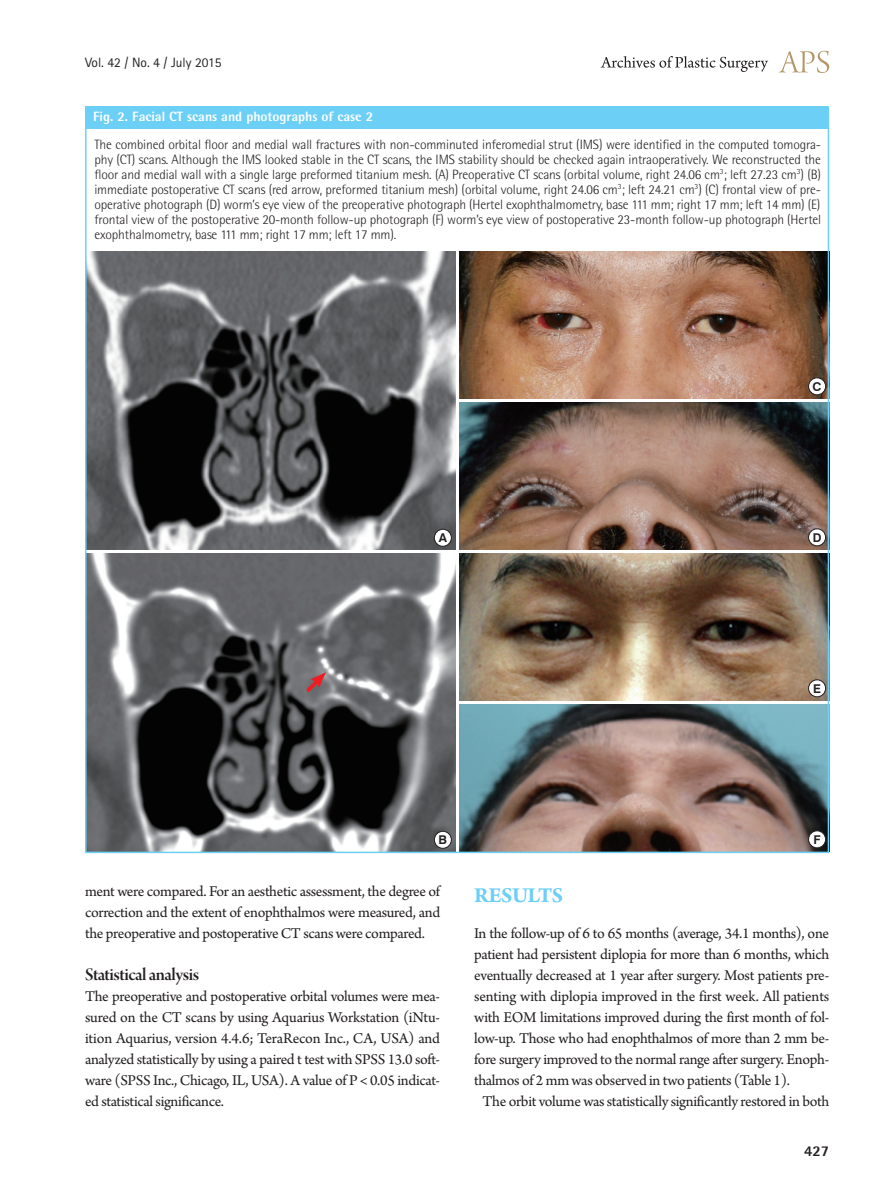
<style>
.page{position:relative;width:893px;height:1191px;background:#fff}
.page>*{position:absolute;margin:0;border:0;box-sizing:border-box;transform-origin:0 0}
.대제목{font:700 22.5px "Arno Pro";letter-spacing:-.02em;color:#6bcff6}
.중제목{font:18.75px "Arno Pro Smbd Display";letter-spacing:-.025em;color:#231f20}
.본문{font:15.75px/21px "Arno Pro";letter-spacing:-.02em;color:#231f20;text-align:justify}
.t1{font:800 15px "Rotis Semi Sans Std";color:#231f20}
.그림설명{font:300 13.5px/15px "Rotis Semi Sans Std";letter-spacing:-.01em;color:#231f20;text-align:justify}
.표그림제목{font:800 13.5px "Rotis Semi Sans Std";color:#fff}
.t2{font:13.5px "Rotis Sans Serif Std";color:#231f20}
.t3{font:700 12.15px "Swiss 721 BT";color:#231f20}
</style>
<div class="page">
<svg style="left:779px;top:51px;width:50px;height:22px"></svg>
<svg style="left:601px;top:56px;width:167px;height:16px"></svg>
<div style="left:85px;top:106px;width:743px;height:23px;background:#6bcff6"></div>
<img style="left:88px;top:252px;width:367px;height:297px">
<img style="left:459px;top:252px;width:367px;height:146px">
<img style="left:459px;top:403px;width:367px;height:146px">
<img style="left:459px;top:554px;width:367px;height:146px">
<img style="left:459px;top:704px;width:367px;height:146px">
<img style="left:88px;top:554px;width:367px;height:296px">
<div style="left:434px;top:529px;width:17px;height:17px;background:#fff;border-radius:50%"></div>
<div style="left:434px;top:529px;width:18px;height:17px;border:1px solid #231f20;border-radius:50%"></div>
<div style="left:809px;top:378px;width:17px;height:17px;background:#fff;border-radius:50%"></div>
<div style="left:808px;top:377px;width:18px;height:18px;border:1px solid #231f20;border-radius:50%"></div>
<div style="left:809px;top:529px;width:17px;height:17px;background:#fff;border-radius:50%"></div>
<div style="left:808px;top:528px;width:18px;height:18px;border:1px solid #231f20;border-radius:50%"></div>
<div style="left:809px;top:680px;width:17px;height:17px;background:#fff;border-radius:50%"></div>
<div style="left:808px;top:679px;width:18px;height:18px;border:1px solid #231f20;border-radius:50%"></div>
<div style="left:809px;top:831px;width:17px;height:17px;background:#fff;border-radius:50%"></div>
<div style="left:808px;top:830px;width:18px;height:18px;border:1px solid #231f20;border-radius:50%"></div>
<div style="left:434px;top:831px;width:17px;height:17px;background:#fff;border-radius:50%"></div>
<div style="left:434px;top:831px;width:18px;height:17px;border:1px solid #231f20;border-radius:50%"></div>
<svg style="left:302px;top:672px;width:24px;height:24px"></svg>
<p class="t2" style="left:85px;top:54px;width:138px">Vol. 42 / No. 4 / July 2015</p>
<p class="표그림제목" style="left:93px;top:108px;width:282px">Fig. 2. Facial CT scans and photographs of case 2</p>
<p class="그림설명" style="left:94px;top:137px;width:728px">The combined orbital floor and medial wall fractures with non-comminuted inferomedial strut (IMS) were identified in the computed tomogra&shy;phy (CT) scans. Although the IMS looked stable in the CT scans, the IMS stability should be checked again intraoperatively. We reconstructed the floor and medial wall with a single large preformed titanium mesh. (A) Preoperative CT scans (orbital volume, right 24.06 cm<sup>3</sup>; left 27.23 cm<sup>3</sup>) (B) immediate postoperative CT scans (red arrow, preformed titanium mesh) (orbital volume, right 24.06 cm<sup>3</sup>; left 24.21 cm<sup>3</sup>) (C) frontal view of pre&shy;operative photograph (D) worm’s eye view of the preoperative photograph (Hertel exophthalmometry, base 111 mm; right 17 mm; left 14 mm) (E) frontal view of the postoperative 20-month follow-up photograph (F) worm’s eye view of postoperative 23-month follow-up photograph (Hertel exophthalmometry, base 111 mm; right 17 mm; left 17 mm).</p>
<p class="t3" style="left:439px;top:530px;width:10px">A</p>
<p class="t3" style="left:813px;top:379px;width:10px">C</p>
<p class="t3" style="left:813px;top:530px;width:10px">D</p>
<p class="t3" style="left:813px;top:681px;width:9px">E</p>
<p class="t3" style="left:439px;top:832px;width:10px">B</p>
<p class="t3" style="left:813px;top:832px;width:9px">F</p>
<p class="본문" style="left:85px;top:882px;width:357px">ment were compared. For an aesthetic assessment, the degree of correction and the extent of enophthalmos were measured, and the preoperative and postoperative CT scans were compared.</p>
<p class="중제목" style="left:85px;top:964px;width:116px">Statistical analysis</p>
<p class="본문" style="left:85px;top:987px;width:357px">The preoperative and postoperative orbital volumes were mea&shy;sured on the CT scans by using Aquarius Workstation (iNtu&shy;ition Aquarius, version 4.4.6; TeraRecon Inc., CA, USA) and analyzed statistically by using a paired t test with SPSS 13.0 soft&shy;ware (SPSS Inc., Chicago, IL, USA). A value of P &lt; 0.05 indicat&shy;ed statistical significance.</p>
<p class="대제목" style="left:474px;top:882px;width:91px">RESULTS</p>
<p class="본문" style="left:474px;top:924px;width:357px">In the follow-up of 6 to 65 months (average, 34.1 months), one patient had persistent diplopia for more than 6 months, which eventually decreased at 1 year after surgery. Most patients pre&shy;senting with diplopia improved in the first week. All patients with EOM limitations improved during the first month of fol&shy;low-up. Those who had enophthalmos of more than 2 mm be&shy;fore surgery improved to the normal range after surgery. Enoph&shy;thalmos of 2 mm was observed in two patients (Table 1).</p>
<p class="본문" style="left:483px;top:1092px;width:348px">The orbit volume was statistically significantly restored in both</p>
<p class="t1" style="left:804px;top:1141px;width:27px">427</p>
</div>
